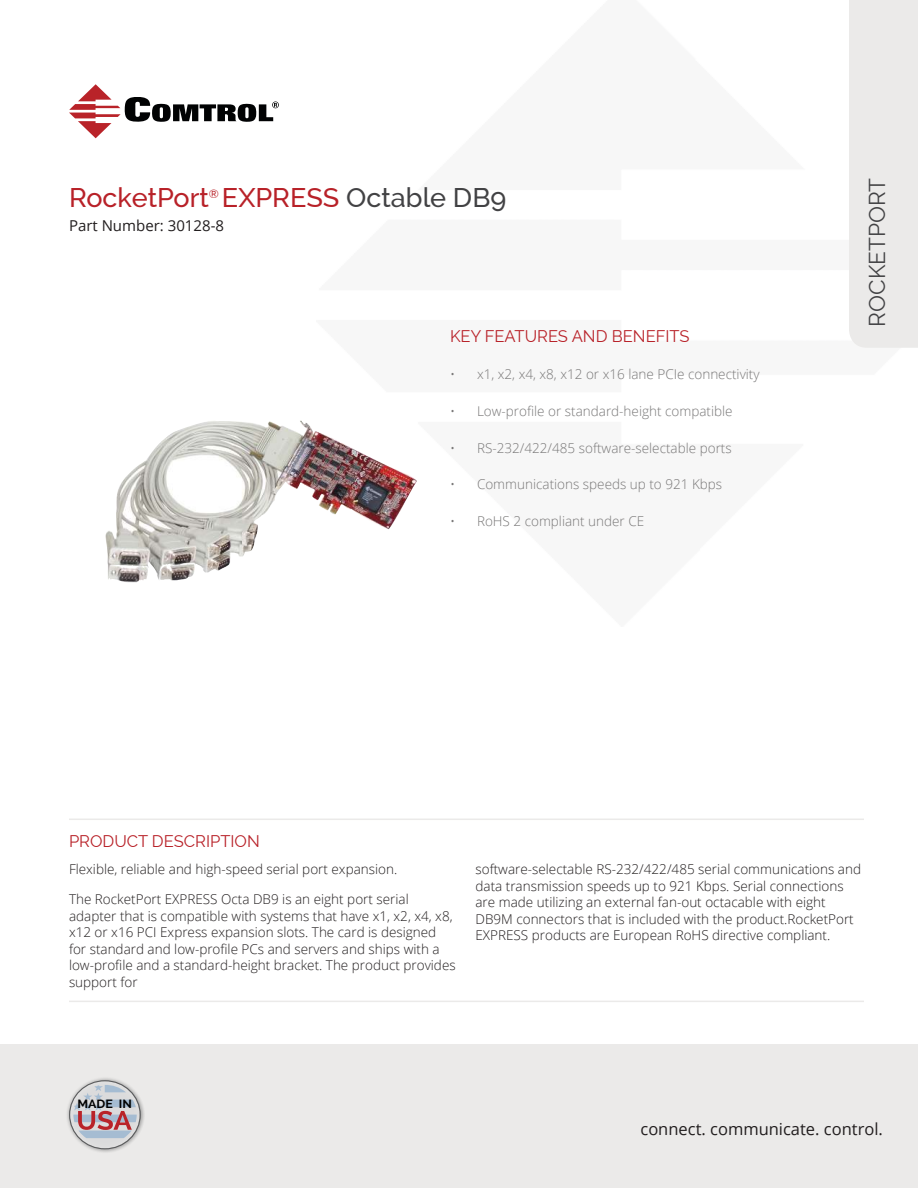
<style>
.page{position:relative;width:918px;height:1188px;background:#fff}
.page>*{position:absolute;margin:0;border:0;box-sizing:border-box;transform-origin:0 0}
.t1{font:500 27px "Raleway";color:#424244}
.t2{font:500 27px "Raleway";color:#b82128}
.t3{font:22.5px "Raleway";color:#424244}
.t4{font:16.5px "Raleway";color:#b82128}
.t5{font:16.5px "Open Sans";color:#221e1f}
.t6{font:15px "Open Sans";color:#221e1f}
.t7{font:300 13.5px/16.5px "Open Sans";color:#221e1f}
.t8{font:300 13.5px "Open Sans";color:#787777}
.t9{font:700 12px "Raleway";color:#010101;scale:1.04 1}
.t10{font:500 12px "Raleway";color:#b82128}
.s1{color:#b82128}
</style>
<div class="page">
<svg style="left:69px;top:84px;width:210px;height:54px"></svg>
<hr style="left:69px;top:819px;width:795px;height:1px;background:#ebeae9">
<div style="left:0;top:1045px;width:918px;height:143px;background:#ebeae9"></div>
<div style="left:849px;top:0;width:69px;height:348px;background:#ebeae9"></div>
<hr style="left:69px;top:1001px;width:795px;height:1px;background:#ebeae9">
<svg style="left:65px;top:1076px;width:80px;height:78px"></svg>
<svg style="left:70px;top:1081px;width:70px;height:67px"></svg>
<div style="left:69px;top:1080px;width:72px;height:69px;border:1px solid #57585a;border-radius:50%"></div>
<svg style="left:73px;top:1085px;width:64px;height:53px"></svg>
<img style="left:105px;top:420px;width:312px;height:162px">
<h1 class="t2" style="left:69px;top:187px;width:141px">RocketPort</h1>
<p class="t10" style="left:209px;top:189px;width:12px">®</p>
<h1 class="t1" style="left:222px;top:187px;width:286px"><span class="s1">EXPRESS</span> Octable DB9</h1>
<p class="t6" style="left:69px;top:217px;width:157px">Part Number: 30128-8</p>
<p class="t4" style="left:450px;top:327px;width:241px">KEY FEATURES AND BENEFITS</p>
<p class="t8" style="left:450px;top:369px;width:311px">• x1, x2, x4, x8, x12 or x16 lane PCIe connectivity</p>
<p class="t8" style="left:450px;top:405px;width:284px">• Low-profile or standard-height compatible</p>
<p class="t8" style="left:450px;top:442px;width:283px">• RS-232/422/485 software-selectable ports</p>
<p class="t8" style="left:450px;top:479px;width:274px">• Communications speeds up to 921 Kbps</p>
<p class="t8" style="left:450px;top:516px;width:196px">• RoHS 2 compliant under CE</p>
<h2 class="t3" style="left:864px;top:327px;width:150px;rotate:-90deg">ROCKETPORT</h2>
<p class="t4" style="left:69px;top:832px;width:192px">PRODUCT DESCRIPTION</p>
<p class="t7" style="left:69px;top:862px;width:330px">Flexible, reliable and high-speed serial port expansion.</p>
<p class="t7" style="left:69px;top:892px;width:388px">The RocketPort EXPRESS Octa DB9 is an eight port serial adapter that is compatible with systems that have x1, x2, x4, x8, x12 or x16 PCI Express expansion slots. The card is designed for standard and low-profile PCs and servers and ships with a low-profile and a standard-height bracket. The product provides support for</p>
<p class="t7" style="left:476px;top:861px;width:387px">software-selectable RS-232/422/485 serial communications and data transmission speeds up to 921 Kbps. Serial connections are made utilizing an external fan-out octacable with eight DB9M connectors that is included with the product.RocketPort EXPRESS products are European RoHS directive compliant.</p>
<p class="t9" style="left:77px;top:1097px;width:54px">MADE IN</p>
<p class="t5" style="left:640px;top:1119px;width:244px">connect. communicate. control.</p>
</div>
